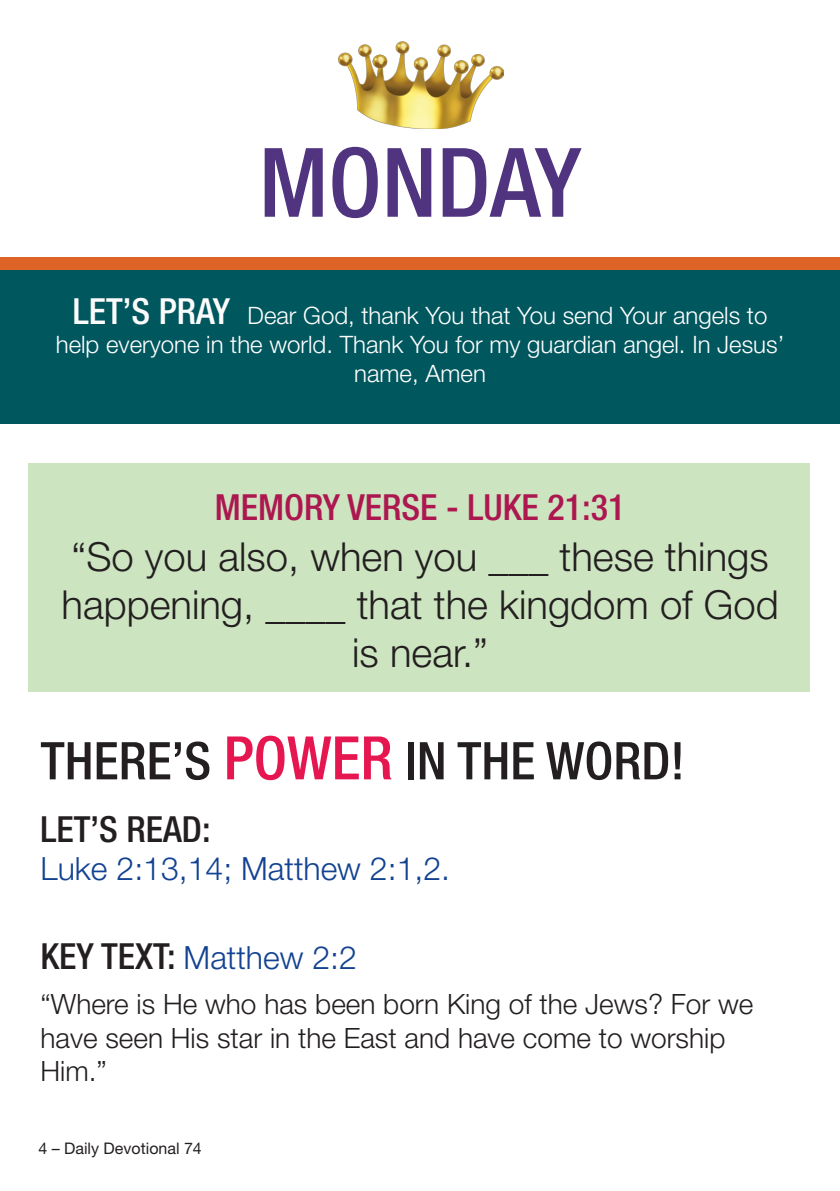
<style>
.page{position:relative;width:840px;height:1191px;background:#fff}
.page>*{position:absolute;margin:0;border:0;box-sizing:border-box;transform-origin:0 0}
.t1{font:500 condensed 96px "Helvetica Neue LT Pro";color:#50347f}
.t2{font:500 condensed 52px "Helvetica Neue LT Pro";color:#231f20}
.t3{font:300 40px/48px "Helvetica Neue LT Pro";color:#231f20;text-align:center}
.t4{font:500 condensed 36px "Helvetica Neue LT Pro";color:#ad1750}
.t5{font:500 condensed 36px "Helvetica Neue LT Pro";color:#231f20}
.t6{font:300 32px "Helvetica Neue LT Pro";color:#124291}
.t7{font:300 28px/33.6px "Helvetica Neue LT Pro";color:#231f20}
.t8{font:300 24px "Helvetica Neue LT Pro";color:#fff}
.t9{font:16px "Helvetica Neue LT Pro";color:#231f20}
.s1{font-weight:500;font-stretch:condensed;font-size:36px;color:#fcfbfc}
.s2{font-size:60px;color:#e51650}
.s3{font-weight:500;font-stretch:condensed;font-size:36px;color:#231f20}
</style>
<div class="page">
<div style="left:28px;top:463px;width:781px;height:228px;background:#cce4bf"></div>
<img style="left:338px;top:41px;width:165px;height:87px">
<div style="left:0;top:257px;width:839px;height:166px;background:#00575e"></div>
<div style="left:0;top:257px;width:839px;height:12px;background:#dd6327"></div>
<p class="t1" style="left:259px;top:125px;width:323px">MONDAY</p>
<p class="t8" style="left:73px;top:301px;width:695px"><span class="s1">LET’S PRAY</span> Dear God, thank You that You send Your angels to</p>
<p class="t8" style="left:56px;top:330px;width:729px">help everyone in the world. Thank You for my guardian angel. In Jesus’</p>
<p class="t8" style="left:354px;top:359px;width:133px">name, Amen</p>
<p class="t4" style="left:215px;top:486px;width:412px">MEMORY VERSE - LUKE 21:31</p>
<p class="t3" style="left:71px;top:532px;width:698px">“So you also, when you ___ these things</p>
<p class="t3" style="left:61px;top:580px;width:718px">happening, ____ that the kingdom of God is near.”</p>
<h2 class="t2" style="left:41px;top:730px;width:645px">THERE’S <span class="s2">POWER</span> IN THE WORD!</h2>
<p class="t5" style="left:41px;top:807px;width:171px">LET’S READ:</p>
<p class="t6" style="left:41px;top:849px;width:411px">Luke 2:13,14; Matthew 2:1,2.</p>
<p class="t6" style="left:41px;top:938px;width:318px"><span class="s3">KEY TEXT:</span> Matthew 2:2</p>
<p class="t7" style="left:41px;top:986px;width:714px">“Where is He who has been born King of the Jews? For we have seen His star in the East and have come to worship<br>Him.”</p>
<p class="t9" style="left:38px;top:1138px;width:165px">4 – Daily Devotional 74</p>
</div>
